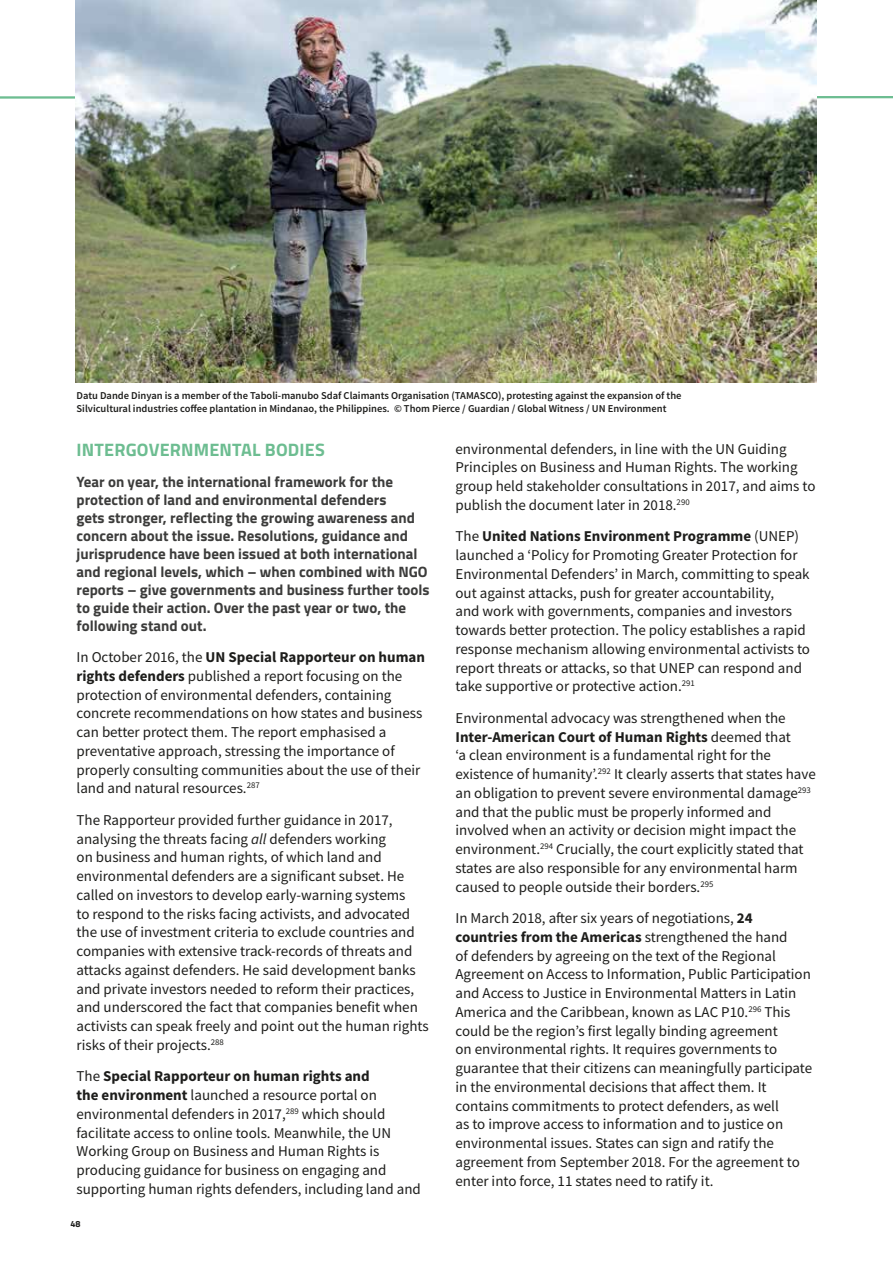
<style>
.page{position:relative;width:893px;height:1263px;background:#fff}
.page>*{position:absolute;margin:0;border:0;box-sizing:border-box;transform-origin:0 0}
.t1{font:700 18px "Titillium";letter-spacing:.01em;color:#6dbd91}
.t2{font:15px/18.8px "Source Sans Pro";color:#1d1d1b}
.t3{font:700 15px/18px "Titillium";color:#3c3c3b}
.t4{font:600 10.5px/12.8px "Source Sans Pro";color:#1d1d1b}
.t5{font:700 9px "Titillium";color:#1d1d1b}
.s1{font-weight:700}
.s2{font-style:italic}
</style>
<div class="page">
<svg style="left:0;top:96px;width:893px;height:3px"></svg>
<img style="left:75px;top:0;width:741px;height:383px">
<p class="t4" style="left:77px;top:389px;width:607px">Datu Dande Dinyan is a member of the Taboli-manubo Sdaf Claimants Organisation (TAMASCO), protesting against the expansion of the<br>Silvicultural industries coffee plantation in Mindanao, the Philippines. © Thom Pierce / Guardian / Global Witness / UN Environment</p>
<p class="t1" style="left:77px;top:436px;width:250px">INTERGOVERNMENTAL BODIES</p>
<p class="t3" style="left:77px;top:471px;width:355px">Year on year, the international framework for the protection of land and environmental defenders<br>gets stronger, reflecting the growing awareness and concern about the issue. Resolutions, guidance and jurisprudence have been issued at both international and regional levels, which – when combined with NGO reports – give governments and business further tools to guide their action. Over the past year or two, the following stand out.</p>
<p class="t2" style="left:77px;top:648px;width:350px">In October 2016, the <span class="s1">UN Special Rapporteur on human rights defenders</span> published a report focusing on the protection of environmental defenders, containing concrete recommendations on how states and business can better protect them. The report emphasised a preventative approach, stressing the importance of properly consulting communities about the use of their land and natural resources.<sup>287</sup></p>
<p class="t2" style="left:77px;top:810px;width:354px">The Rapporteur provided further guidance in 2017, analysing the threats facing <span class="s2">all</span> defenders working<br>on business and human rights, of which land and environmental defenders are a significant subset. He called on investors to develop early-warning systems<br>to respond to the risks facing activists, and advocated the use of investment criteria to exclude countries and companies with extensive track-records of threats and attacks against defenders. He said development banks and private investors needed to reform their practices, and underscored the fact that companies benefit when activists can speak freely and point out the human rights risks of their projects.<sup>288</sup></p>
<p class="t2" style="left:77px;top:1067px;width:346px">The <span class="s1">Special Rapporteur on human rights and<br>the environment</span> launched a resource portal on environmental defenders in 2017,<sup>289</sup> which should facilitate access to online tools. Meanwhile, the UN Working Group on Business and Human Rights is producing guidance for business on engaging and supporting human rights defenders, including land and</p>
<p class="t5" style="left:71px;top:1217px;width:12px">48</p>
<p class="t2" style="left:455px;top:439px;width:362px">environmental defenders, in line with the UN Guiding Principles on Business and Human Rights. The working group held stakeholder consultations in 2017, and aims to publish the document later in 2018.<sup>290</sup></p>
<p class="t2" style="left:455px;top:527px;width:356px">The <span class="s1">United Nations Environment Programme</span> (UNEP) launched a ‘Policy for Promoting Greater Protection for Environmental Defenders’ in March, committing to speak out against attacks, push for greater accountability,<br>and work with governments, companies and investors towards better protection. The policy establishes a rapid response mechanism allowing environmental activists to report threats or attacks, so that UNEP can respond and take supportive or protective action.<sup>291</sup></p>
<p class="t2" style="left:455px;top:708px;width:362px">Environmental advocacy was strengthened when the <span class="s1">Inter-American Court of Human Rights</span> deemed that<br>‘a clean environment is a fundamental right for the existence of humanity’.<sup>292</sup> It clearly asserts that states have an obligation to prevent severe environmental damage<sup>293 </sup>and that the public must be properly informed and involved when an activity or decision might impact the environment.<sup>294</sup> Crucially, the court explicitly stated that states are also responsible for any environmental harm caused to people outside their borders.<sup>295</sup></p>
<p class="t2" style="left:455px;top:909px;width:358px">In March 2018, after six years of negotiations, <span class="s1">24 countries from the Americas</span> strengthened the hand<br>of defenders by agreeing on the text of the Regional Agreement on Access to Information, Public Participation and Access to Justice in Environmental Matters in Latin America and the Caribbean, known as LAC P10.<sup>296</sup> This could be the region’s first legally binding agreement<br>on environmental rights. It requires governments to guarantee that their citizens can meaningfully participate in the environmental decisions that affect them. It contains commitments to protect defenders, as well<br>as to improve access to information and to justice on environmental issues. States can sign and ratify the agreement from September 2018. For the agreement to enter into force, 11 states need to ratify it.</p>
</div>
